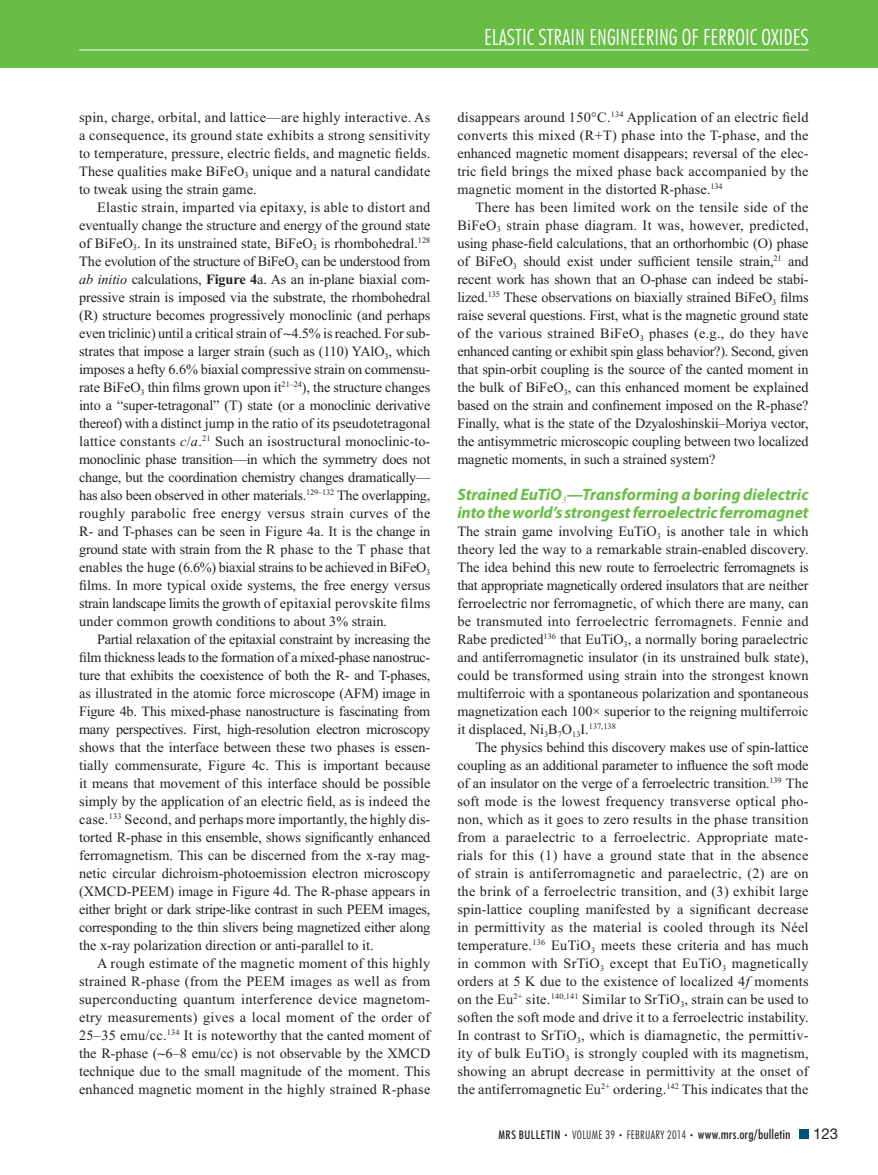
<style>
.page{position:relative;width:878px;height:1175px;background:#fff}
.page>*{position:absolute;margin:0;border:0;box-sizing:border-box;transform-origin:0 0}
.t1{font:300 condensed 22.5px "Futura BT";color:#fff}
.t2{font:italic 700 16.5px/18px "Myriad Pro";letter-spacing:-.01em;color:#68bd45}
.t3{font:15px "Helvetica Neue LT Std";color:#231f20}
.t4{font:14.25px/18px "Times New Roman";color:#231f20;text-align:justify}
.t5{font:300 condensed 12px "Futura BT";letter-spacing:.02em;color:#231f20}
.s1{font-style:italic}
.s2{font-weight:700}
.s3{font-family:"Tn Q"}
.s4{font-weight:500}
.s5{font-size:7.5px}
.s6{font-weight:500;font-size:13.5px}
</style>
<div class="page">
<div style="left:0;top:0;width:878px;height:68px;background:#68bd45"></div>
<hr style="left:79px;top:50px;width:729px;height:1px;background:#fff">
<div style="left:799px;top:1130px;width:9px;height:8px;background:#005080"></div>
<h1 class="t1" style="left:484px;top:29px;width:326px">ELASTIC STRAIN ENGINEERING OF FERROIC OXIDES</h1>
<p class="t4" style="left:79px;top:109px;width:353px">spin, charge, orbital, and lattice—are highly interactive. As a consequence, its ground state exhibits a strong sensitivity to temperature, pressure, electric fields, and magnetic fields.<br>These qualities make BiFeO <sub>3</sub> unique and a natural candidate to tweak using the strain game.</p>
<p class="t4" style="left:79px;top:199px;width:353px;text-indent:18px">Elastic strain, imparted via epitaxy, is able to distort and eventually change the structure and energy of the ground state of BiFeO <sub>3</sub> . In its unstrained state, BiFeO <sub>3</sub> is rhombohedral. <sup>128<br></sup>The evolution of the structure of BiFeO <sub>3</sub> can be understood from <span class="s1">ab initio</span> calculations, <span class="s2">Figure 4</span> a. As an in-plane biaxial com&shy;pressive strain is imposed via the substrate, the rhombohedral (R) structure becomes progressively monoclinic (and perhaps even triclinic) until a critical strain of <span class="s3">∼</span> 4.5% is reached. For sub&shy;strates that impose a larger strain (such as (110) YAlO <sub>3</sub> , which imposes a hefty 6.6% biaxial compressive strain on commensu&shy;rate BiFeO <sub>3</sub> thin films grown upon it <sup>21–24</sup> ), the structure changes into a “super-tetragonal” (T) state (or a monoclinic derivative thereof) with a distinct jump in the ratio of its pseudotetragonal lattice constants <span class="s1">c</span> / <span class="s1">a</span> . <sup>21</sup> Such an isostructural monoclinic-to&shy;monoclinic phase transition—in which the symmetry does not change, but the coordination chemistry changes dramatically— has also been observed in other materials. <sup>129</sup> <sup>–</sup> <sup>132</sup> The overlapping, roughly parabolic free energy versus strain curves of the R- and T-phases can be seen in Figure 4a . It is the change in ground state with strain from the R phase to the T phase that enables the huge (6.6%) biaxial strains to be achieved in BiFeO <sub>3 </sub>films. In more typical oxide systems, the free energy versus strain landscape limits the growth of epitaxial perovskite films under common growth conditions to about 3% strain.</p>
<p class="t4" style="left:79px;top:631px;width:353px;text-indent:18px">Partial relaxation of the epitaxial constraint by increasing the film thickness leads to the formation of a mixed-phase nanostruc&shy;ture that exhibits the coexistence of both the R- and T-phases, as illustrated in the atomic force microscope (AFM) image in Figure 4b . This mixed-phase nanostructure is fascinating from many perspectives. First, high-resolution electron microscopy shows that the interface between these two phases is essen&shy;tially commensurate, Figure 4c . This is important because it means that movement of this interface should be possible simply by the application of an electric field, as is indeed the case. <sup>133</sup> Second, and perhaps more importantly, the highly dis&shy;torted R-phase in this ensemble, shows significantly enhanced ferromagnetism. This can be discerned from the x-ray mag&shy;netic circular dichroism-photoemission electron micros copy (XMCD-PEEM) image in Figure 4d . The R-phase appears in either bright or dark stripe-like contrast in such PEEM images, corresponding to the thin slivers being magnetized either along the x-ray polarization direction or anti-parallel to it.</p>
<p class="t4" style="left:79px;top:955px;width:353px;text-indent:18px">A rough estimate of the magnetic moment of this highly strained R-phase (from the PEEM images as well as from superconducting quantum interference device magnetom&shy;etry measurements) gives a local moment of the order of 25–35 emu/cc. <sup>134</sup> It is noteworthy that the canted moment of the R-phase ( <span class="s3">∼</span> 6–8 emu/cc) is not observable by the XMCD technique due to the small magnitude of the moment. This enhanced magnetic moment in the highly strained R-phase</p>
<p class="t4" style="left:457px;top:109px;width:353px">disappears around 150°C. <sup>134</sup> Application of an electric field converts this mixed (R+T) phase into the T-phase, and the enhanced magnetic moment disappears; reversal of the elec&shy;tric field brings the mixed phase back accompanied by the magnetic moment in the distorted R-phase. <sup>134</sup></p>
<p class="t4" style="left:457px;top:199px;width:353px;text-indent:18px">There has been limited work on the tensile side of the BiFeO <sub>3</sub> strain phase diagram. It was, however, predicted, using phase-field calculations, that an orthorhombic (O) phase of BiFeO <sub>3</sub> should exist under sufficient tensile strain, <sup>21</sup> and recent work has shown that an O-phase can indeed be stabi&shy;lized. <sup>135</sup> These observations on biaxially strained BiFeO <sub>3</sub> films raise several questions. First, what is the magnetic ground state of the various strained BiFeO <sub>3</sub> phases (e.g., do they have enhanced canting or exhibit spin glass behavior?). Second, given that spin-orbit coupling is the source of the canted moment in the bulk of BiFeO <sub>3</sub> , can this enhanced moment be explained based on the strain and confinement imposed on the R-phase?<br>Finally, what is the state of the Dzyaloshinskii–Moriya vector, the antisymmetric microscopic coupling between two localized magnetic moments, in such a strained system?</p>
<p class="t2" style="left:457px;top:487px;width:352px">Strained EuTiO <sub>3</sub> —Transforming a boring dielectric into the world’s strongest ferroelectric ferromagnet</p>
<p class="t4" style="left:457px;top:523px;width:353px">The strain game involving EuTiO <sub>3</sub> is another tale in which theory led the way to a remarkable strain-enabled discovery.<br>The idea behind this new route to ferroelectric ferromagnets is that appropriate magnetically ordered insulators that are neither ferroelectric nor ferromagnetic, of which there are many, can be transmuted into ferroelectric ferromagnets. Fennie and Rabe predicted <sup>136</sup> that EuTiO <sub>3</sub> , a normally boring paraelectric and antiferromagnetic insulator (in its unstrained bulk state), could be transformed using strain into the strongest known multiferroic with a spontaneous polarization and spontaneous magnetization each 100× superior to the reigning multiferroic it displaced, Ni <sub>3</sub> B <sub>7</sub> O <sub>13</sub> I. <sup>137</sup> <sup>,</sup> <sup>138</sup></p>
<p class="t4" style="left:457px;top:739px;width:353px;text-indent:18px">The physics behind this discovery makes use of spin-lattice coupling as an additional parameter to influence the soft mode of an insulator on the verge of a ferroelectric transition. <sup>139</sup> The soft mode is the lowest frequency transverse optical pho&shy;non, which as it goes to zero results in the phase transition from a paraelectric to a ferroelectric. Appropriate mate&shy;rials for this (1) have a ground state that in the absence of strain is antiferromagnetic and paraelectric, (2) are on the brink of a ferroelectric transition, and (3) exhibit large spin-lattice coupling manifested by a significant decrease in permittivity as the material is cooled through its Néel temperature. <sup>136</sup> EuTiO <sub>3</sub> meets these criteria and has much in common with SrTiO <sub>3</sub> except that EuTiO <sub>3</sub> magnetically orders at 5 K due to the existence of localized 4 <span class="s1">f</span> moments on the Eu <sup>2+</sup> site. <sup>140</sup> <sup>,</sup> <sup>141</sup> Similar to SrTiO <sub>3</sub> , strain can be used to soften the soft mode and drive it to a ferroelectric instability.<br>In contrast to SrTiO <sub>3</sub> , which is diamagnetic, the permittiv&shy;ity of bulk EuTiO <sub>3</sub> is strongly coupled with its magnetism, showing an abrupt decrease in permittivity at the onset of the antiferromagnetic Eu <sup>2+</sup> ordering. <sup>142</sup> This indicates that the</p>
<p class="t5" style="left:498px;top:1130px;width:293px"><span class="s4">MRS BULLETIN</span> <span class="s5">•</span> VOLUME 39 <span class="s5">•</span> FEBRUARY 2014 <span class="s5">•</span> <span class="s6">www.mrs.org/bulletin</span></p>
<p class="t3" style="left:813px;top:1128px;width:27px">123</p>
</div>
